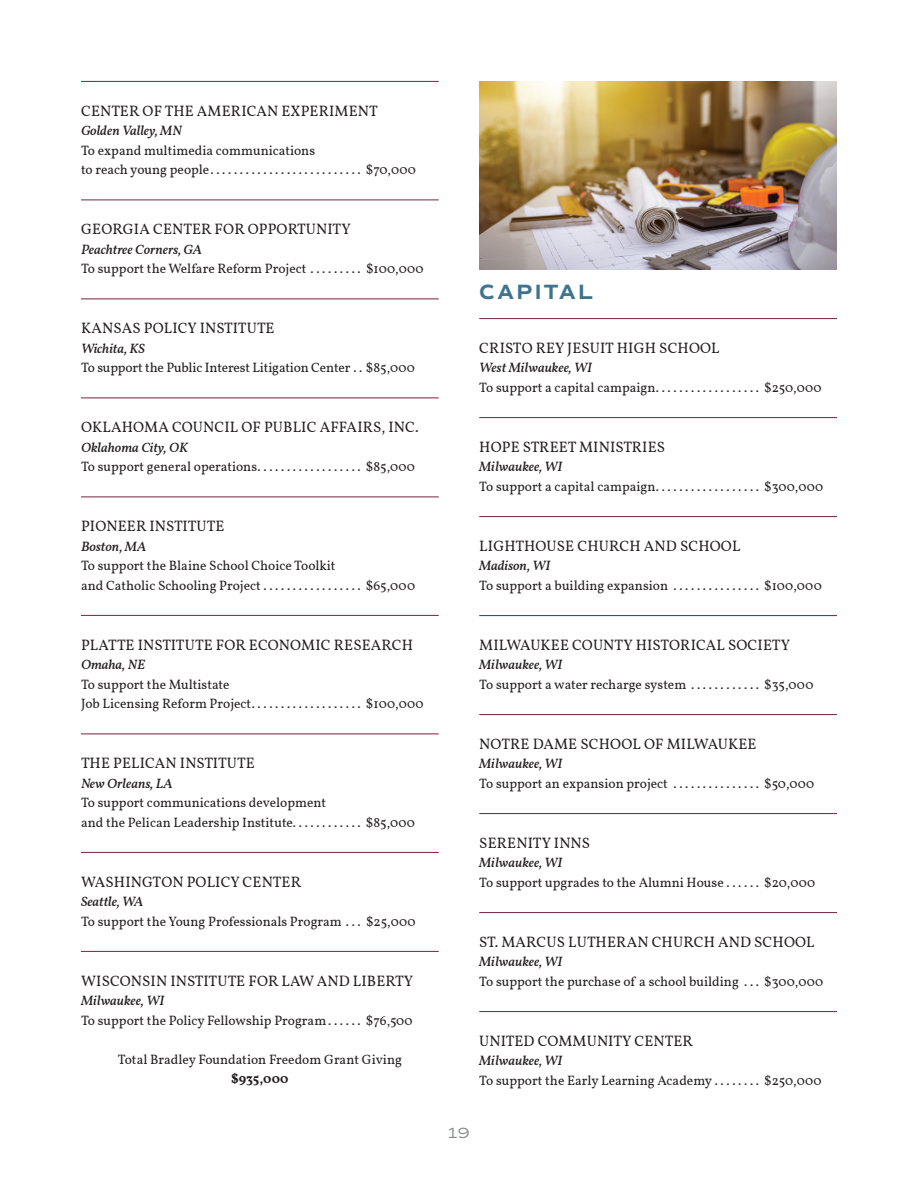
<style>
.page{position:relative;width:918px;height:1188px;background:#fff}
.page>*{position:absolute;margin:0;border:0;box-sizing:border-box;transform-origin:0 0}
.t1{font:700 21px "Commuters Sans";letter-spacing:.1em;color:#3f748e}
.t2{font:15px "Vollkorn";letter-spacing:.01em;color:#231f20}
.t3{font:15px "Commuters Sans";color:#898c8d}
.t4{font:13.5px/19.5px "Vollkorn";color:#231f20}
.t5{font:italic 500 13.5px "Vollkorn";color:#231f20}
.t6{font:700 13.5px "Vollkorn";letter-spacing:.005em;color:#231f20}
</style>
<div class="page">
<hr style="left:81px;top:81px;width:358px;height:1px;background:#73243e">
<hr style="left:81px;top:200px;width:358px;height:1px;background:#73243e">
<hr style="left:81px;top:299px;width:358px;height:1px;background:#73243e">
<hr style="left:81px;top:398px;width:358px;height:1px;background:#73243e">
<hr style="left:81px;top:497px;width:358px;height:1px;background:#73243e">
<hr style="left:81px;top:615px;width:358px;height:1px;background:#73243e">
<hr style="left:81px;top:734px;width:358px;height:1px;background:#73243e">
<hr style="left:81px;top:852px;width:358px;height:1px;background:#73243e">
<hr style="left:81px;top:951px;width:358px;height:1px;background:#73243e">
<hr style="left:479px;top:318px;width:358px;height:1px;background:#73243e">
<hr style="left:479px;top:417px;width:358px;height:1px;background:#73243e">
<hr style="left:479px;top:516px;width:358px;height:1px;background:#73243e">
<hr style="left:479px;top:615px;width:358px;height:1px;background:#73243e">
<hr style="left:479px;top:714px;width:358px;height:1px;background:#73243e">
<hr style="left:479px;top:813px;width:358px;height:1px;background:#73243e">
<hr style="left:479px;top:912px;width:358px;height:1px;background:#73243e">
<hr style="left:479px;top:1011px;width:358px;height:1px;background:#73243e">
<img style="left:479px;top:81px;width:358px;height:189px">
<p class="t2" style="left:81px;top:99px;width:298px">CENTER OF THE AMERICAN EXPERIMENT</p>
<p class="t5" style="left:81px;top:120px;width:102px">Golden Valley, MN</p>
<p class="t4" style="left:81px;top:139px;width:236px">To expand multimedia communications to reach young people...........................</p>
<p class="t4" style="left:366px;top:159px;width:51px">$70,000</p>
<p class="t2" style="left:81px;top:218px;width:271px">GEORGIA CENTER FOR OPPORTUNITY</p>
<p class="t5" style="left:81px;top:239px;width:123px">Peachtree Corners, GA</p>
<p class="t4" style="left:81px;top:258px;width:231px">To support the Welfare Reform Project..........</p>
<p class="t4" style="left:366px;top:258px;width:59px">$100,000</p>
<p class="t2" style="left:81px;top:317px;width:195px">KANSAS POLICY INSTITUTE</p>
<p class="t5" style="left:81px;top:338px;width:65px">Wichita, KS</p>
<p class="t4" style="left:81px;top:357px;width:336px">To support the Public Interest Litigation Center... $85,000</p>
<p class="t2" style="left:81px;top:416px;width:339px">OKLAHOMA COUNCIL OF PUBLIC AFFAIRS, INC.</p>
<p class="t5" style="left:81px;top:437px;width:108px">Oklahoma City, OK</p>
<p class="t4" style="left:81px;top:456px;width:180px">To support general operations...................</p>
<p class="t4" style="left:366px;top:456px;width:51px">$85,000</p>
<p class="t2" style="left:81px;top:515px;width:145px">PIONEER INSTITUTE</p>
<p class="t5" style="left:81px;top:536px;width:67px">Boston, MA</p>
<p class="t4" style="left:81px;top:555px;width:256px">To support the Blaine School Choice Toolkit and Catholic Schooling Project..................</p>
<p class="t4" style="left:366px;top:574px;width:51px">$65,000</p>
<p class="t2" style="left:81px;top:633px;width:334px">PLATTE INSTITUTE FOR ECONOMIC RESEARCH</p>
<p class="t5" style="left:81px;top:654px;width:66px">Omaha, NE</p>
<p class="t4" style="left:81px;top:673px;width:175px">To support the Multistate<br>Job Licensing Reform Project....................</p>
<p class="t4" style="left:366px;top:693px;width:59px">$100,000</p>
<p class="t2" style="left:81px;top:752px;width:175px">THE PELICAN INSTITUTE</p>
<p class="t5" style="left:81px;top:773px;width:93px">New Orleans, LA</p>
<p class="t4" style="left:81px;top:792px;width:336px">To support communications development<br>and the Pelican Leadership Institute. . . . . . . . . . . . $85,000</p>
<p class="t2" style="left:81px;top:870px;width:221px">WASHINGTON POLICY CENTER</p>
<p class="t5" style="left:81px;top:891px;width:64px">Seattle, WA</p>
<p class="t4" style="left:81px;top:910px;width:266px">To support the Young Professionals Program....</p>
<p class="t4" style="left:366px;top:910px;width:51px">$25,000</p>
<p class="t2" style="left:81px;top:969px;width:334px">WISCONSIN INSTITUTE FOR LAW AND LIBERTY</p>
<p class="t5" style="left:81px;top:990px;width:85px">Milwaukee, WI</p>
<p class="t4" style="left:81px;top:1009px;width:249px">To support the Policy Fellowship Program.......</p>
<p class="t4" style="left:366px;top:1009px;width:48px">$76,500</p>
<p class="t4" style="left:118px;top:1048px;width:286px">Total Bradley Foundation Freedom Grant Giving</p>
<p class="t6" style="left:231px;top:1068px;width:59px">$935,000</p>
<h1 class="t1" style="left:479px;top:279px;width:115px">CAPITAL</h1>
<p class="t2" style="left:479px;top:337px;width:242px">CRISTO REY JESUIT HIGH SCHOOL</p>
<p class="t5" style="left:479px;top:358px;width:114px">West Milwaukee, WI</p>
<p class="t4" style="left:479px;top:377px;width:181px">To support a capital campaign...................</p>
<p class="t4" style="left:764px;top:377px;width:59px">$250,000</p>
<p class="t2" style="left:479px;top:436px;width:187px">HOPE STREET MINISTRIES</p>
<p class="t5" style="left:479px;top:457px;width:85px">Milwaukee, WI</p>
<p class="t4" style="left:479px;top:476px;width:181px">To support a capital campaign...................</p>
<p class="t4" style="left:764px;top:476px;width:60px">$300,000</p>
<p class="t2" style="left:479px;top:535px;width:263px">LIGHTHOUSE CHURCH AND SCHOOL</p>
<p class="t5" style="left:479px;top:556px;width:73px">Madison, WI</p>
<p class="t4" style="left:479px;top:575px;width:196px">To support a building expansion ................</p>
<p class="t4" style="left:764px;top:575px;width:59px">$100,000</p>
<p class="t2" style="left:479px;top:634px;width:312px">MILWAUKEE COUNTY HISTORICAL SOCIETY</p>
<p class="t5" style="left:479px;top:655px;width:85px">Milwaukee, WI</p>
<p class="t4" style="left:479px;top:674px;width:213px">To support a water recharge system .............</p>
<p class="t4" style="left:764px;top:674px;width:51px">$35,000</p>
<p class="t2" style="left:479px;top:733px;width:279px">NOTRE DAME SCHOOL OF MILWAUKEE</p>
<p class="t5" style="left:479px;top:754px;width:85px">Milwaukee, WI</p>
<p class="t4" style="left:479px;top:773px;width:196px">To support an expansion project ................</p>
<p class="t4" style="left:764px;top:773px;width:52px">$50,000</p>
<p class="t2" style="left:479px;top:832px;width:112px">SERENITY INNS</p>
<p class="t5" style="left:479px;top:853px;width:85px">Milwaukee, WI</p>
<p class="t4" style="left:479px;top:872px;width:249px">To support upgrades to the Alumni House.......</p>
<p class="t4" style="left:764px;top:872px;width:53px">$20,000</p>
<p class="t2" style="left:479px;top:931px;width:337px">ST. MARCUS LUTHERAN CHURCH AND SCHOOL</p>
<p class="t5" style="left:479px;top:952px;width:85px">Milwaukee, WI</p>
<p class="t4" style="left:479px;top:971px;width:266px">To support the purchase of a school building ....</p>
<p class="t4" style="left:764px;top:971px;width:60px">$300,000</p>
<p class="t2" style="left:479px;top:1030px;width:215px">UNITED COMMUNITY CENTER</p>
<p class="t5" style="left:479px;top:1051px;width:85px">Milwaukee, WI</p>
<p class="t4" style="left:479px;top:1070px;width:237px">To support the Early Learning Academy.........</p>
<p class="t4" style="left:764px;top:1070px;width:59px">$250,000</p>
<p class="t3" style="left:448px;top:1124px;width:23px">19</p>
</div>
